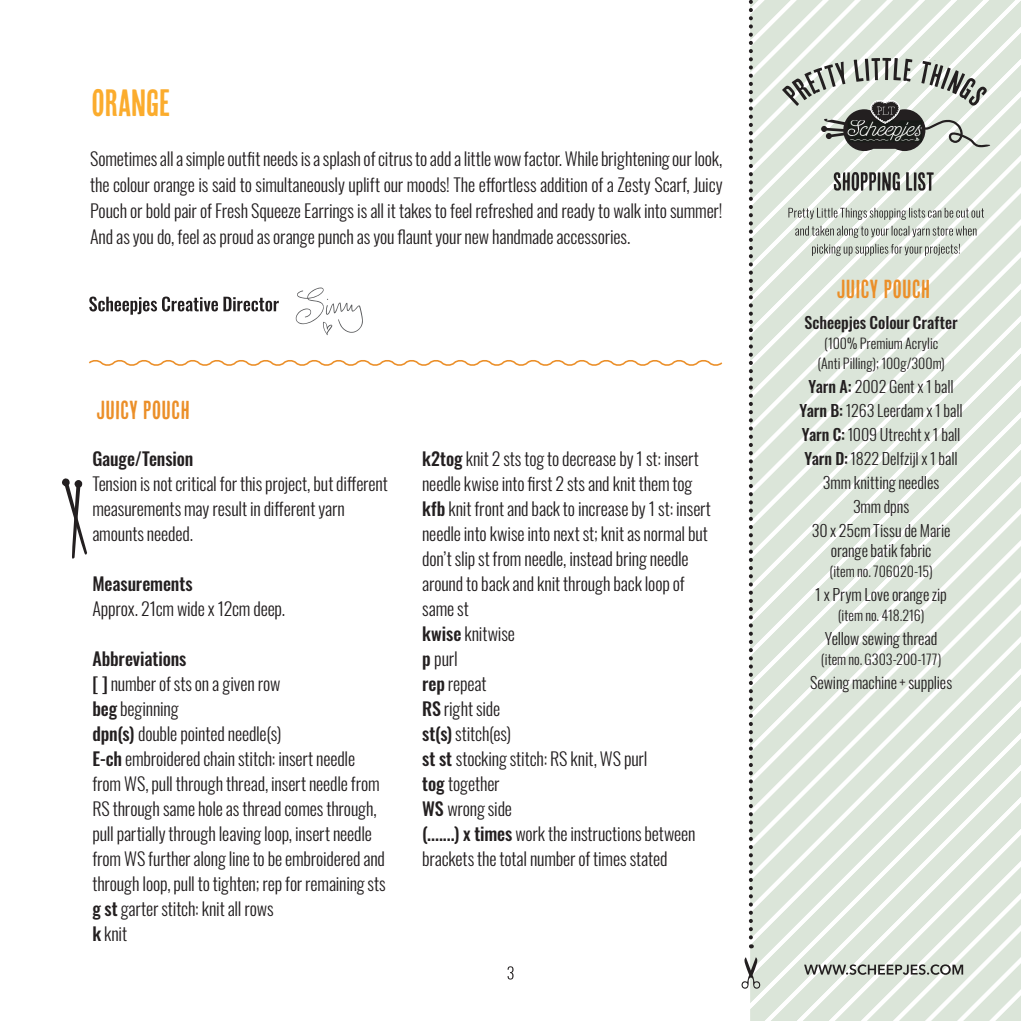
<style>
.page{position:relative;width:1021px;height:1021px;background:#fff}
.page>*{position:absolute;margin:0;border:0;box-sizing:border-box;transform-origin:0 0}
.t1{font:38px "Cheap Pine Sans";letter-spacing:-.025em;color:#fbac2d}
.t2{font:26px "Cheap Pine Sans";color:#eb8f29}
.t3{font:300 18px/25px "Oswald";letter-spacing:-.005em;color:#231f20}
.t4{font:500 18px "Oswald";letter-spacing:-.01em;color:#231f20}
.t5{font:300 16px/24px "Oswald";letter-spacing:-.005em;color:#231f20;text-align:center}
.t6{font:500 16px "Oswald";letter-spacing:-.005em;color:#231f20}
.t7{font:300 14px/20px "Oswald";color:#231f20;text-align:center}
.s1{font-weight:500}
</style>
<div class="page">
<svg style="left:507px;top:966px;width:6px;height:13px"></svg>
<svg style="left:741px;top:0;width:279px;height:1020px"></svg>
<svg style="left:62px;top:478px;width:25px;height:81px"></svg>
<svg style="left:89px;top:360px;width:634px;height:6px"></svg>
<svg style="left:296px;top:287px;width:67px;height:48px"></svg>
<svg style="left:89px;top:296px;width:190px;height:19px"></svg>
<h1 class="t1" style="left:91px;top:82px;width:80px">ORANGE</h1>
<p class="t3" style="left:90px;top:144px;width:634px;line-height:26px;text-align:justify">Sometimes all a simple outfit needs is a splash of citrus to add a little wow factor. While brightening our look, the colour orange is said to simultaneously uplift our moods! The effortless addition of a Zesty Scarf, Juicy Pouch or bold pair of Fresh Squeeze Earrings is all it takes to feel refreshed and ready to walk into summer!<br>And as you do, feel as proud as orange punch as you flaunt your new handmade accessories.</p>
<h2 class="t2" style="left:96px;top:396px;width:95px">JUICY POUCH</h2>
<p class="t4" style="left:92px;top:449px;width:103px">Gauge/Tension</p>
<p class="t3" style="left:92px;top:469px;width:297px">Tension is not critical for this project, but different measurements may result in different yarn amounts needed.</p>
<p class="t4" style="left:92px;top:574px;width:102px">Measurements</p>
<p class="t3" style="left:92px;top:594px;width:194px">Approx. 21cm wide x 12cm deep.</p>
<p class="t3" style="left:92px;top:644px;width:295px"><span class="s1">Abbreviations<br>[ ]</span> number of sts on a given row<br><span class="s1">beg</span> beginning<br><span class="s1">dpn(s)</span> double pointed needle(s)<br><span class="s1">E-ch</span> embroidered chain stitch: insert needle from WS, pull through thread, insert needle from RS through same hole as thread comes through, pull partially through leaving loop, insert needle from WS further along line to be embroidered and through loop, pull to tighten; rep for remaining sts <span class="s1">g st</span> garter stitch: knit all rows<br><span class="s1">k</span> knit</p>
<p class="t3" style="left:422px;top:444px;width:290px"><span class="s1">k2tog</span> knit 2 sts tog to decrease by 1 st: insert needle kwise into first 2 sts and knit them tog <span class="s1">kfb</span> knit front and back to increase by 1 st: insert needle into kwise into next st; knit as normal but don’t slip st from needle, instead bring needle around to back and knit through back loop of same st<br><span class="s1">kwise</span> knitwise<br><span class="s1">p</span> purl<br><span class="s1">rep</span> repeat<br><span class="s1">RS</span> right side<br><span class="s1">st(s)</span> stitch(es)<br><span class="s1">st st</span> stocking stitch: RS knit, WS purl<br><span class="s1">tog</span> together<br><span class="s1">WS</span> wrong side<br><span class="s1">(.......) x times</span> work the instructions between brackets the total number of times stated</p>
<h2 class="t2" style="left:836px;top:274px;width:95px">JUICY POUCH</h2>
<p class="t6" style="left:804px;top:314px;width:155px">Scheepjes Colour Crafter</p>
<p class="t7" style="left:817px;top:332px;width:129px">(100% Premium Acrylic (Anti Pilling); 100g/300m)</p>
<p class="t5" style="left:799px;top:373px;width:165px"><span class="s1">Yarn A:</span> 2002 Gent x 1 ball<br><span class="s1">Yarn B:</span> 1263 Leerdam x 1 ball<br><span class="s1">Yarn C:</span> 1009 Utrecht x 1 ball<br><span class="s1">Yarn D:</span> 1822 Delfzijl x 1 ball<br>3mm knitting needles<br>3mm dpns<br>30 x 25cm Tissu de Marie</p>
<p class="t5" style="left:830px;top:537px;width:102px">orange batik fabric</p>
<p class="t7" style="left:829px;top:560px;width:105px">(item no. 706020-15)</p>
<p class="t5" style="left:815px;top:581px;width:133px">1 x Prym Love orange zip</p>
<p class="t7" style="left:837px;top:604px;width:88px">(item no. 418.216)</p>
<p class="t5" style="left:824px;top:625px;width:114px">Yellow sewing thread</p>
<p class="t7" style="left:821px;top:648px;width:122px">(item no. G303-200-177)</p>
<p class="t5" style="left:810px;top:669px;width:144px">Sewing machine + supplies</p>
</div>
